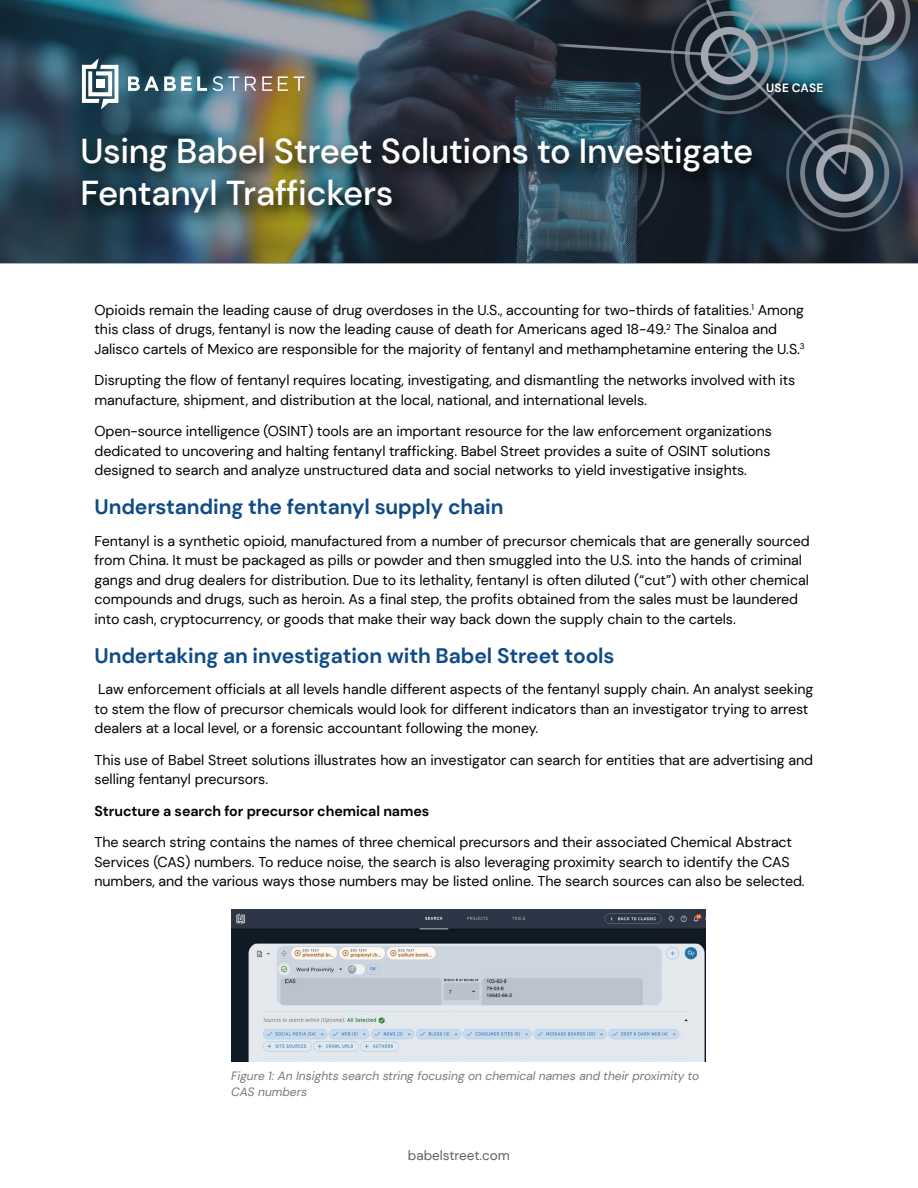
<style>
.page{position:relative;width:918px;height:1188px;background:#fff}
.page>*{position:absolute;margin:0;border:0;box-sizing:border-box;transform-origin:0 0}
.t1{font:500 34.5px/42px "DM Sans";letter-spacing:-.01em;color:#fff}
.t2{font:700 21px "DM Sans";letter-spacing:-.005em;color:#0f4c87}
.t3{font:14.25px/19.5px "DM Sans";letter-spacing:-.005em;color:#000}
.t4{font:700 14.25px "DM Sans";letter-spacing:-.005em;color:#000}
.t5{font:13.5px "DM Sans";color:#606060}
.t6{font:italic 12px/16.5px "DM Sans";color:#77787b}
.t7{font:700 12px "DM Sans";letter-spacing:.025em;color:#fff}
</style>
<div class="page">
<img style="left:0;top:0;width:918px;height:264px">
<div style="left:75px;top:131px;width:697px;height:102px;background:#000;opacity:.9"></div>
<svg style="left:128px;top:76px;width:79px;height:15px"></svg>
<svg style="left:213px;top:76px;width:26px;height:15px"></svg>
<svg style="left:245px;top:76px;width:11px;height:15px"></svg>
<svg style="left:262px;top:76px;width:10px;height:15px"></svg>
<svg style="left:278px;top:76px;width:10px;height:15px"></svg>
<svg style="left:294px;top:76px;width:10px;height:15px"></svg>
<svg style="left:82px;top:58px;width:36px;height:52px"></svg>
<div style="left:96px;top:80px;width:8px;height:8px;background:#fff"></div>
<img style="left:231px;top:910px;width:474px;height:152px">
<p class="t7" style="left:766px;top:80px;width:59px">USE CASE</p>
<h1 class="t1" style="left:80px;top:130px;width:674px">Using Babel Street Solutions to Investigate<br>Fentanyl Traffickers</h1>
<p class="t3" style="left:94px;top:300px;width:712px">Opioids remain the leading cause of drug overdoses in the U.S., accounting for two-thirds of fatalities.<sup>1</sup> Among this class of drugs, fentanyl is now the leading cause of death for Americans aged 18-49.<sup>2</sup> The Sinaloa and<br>Jalisco cartels of Mexico are responsible for the majority of fentanyl and methamphetamine entering the U.S.<sup>3</sup></p>
<p class="t3" style="left:94px;top:371px;width:702px">Disrupting the flow of fentanyl requires locating, investigating, and dismantling the networks involved with its manufacture, shipment, and distribution at the local, national, and international levels.</p>
<p class="t3" style="left:94px;top:422px;width:679px;text-align:justify">Open-source intelligence (OSINT) tools are an important resource for the law enforcement organizations dedicated to uncovering and halting fentanyl trafficking. Babel Street provides a suite of OSINT solutions designed to search and analyze unstructured data and social networks to yield investigative insights.</p>
<h2 class="t2" style="left:95px;top:494px;width:411px">Understanding the fentanyl supply chain</h2>
<p class="t3" style="left:95px;top:531px;width:717px">Fentanyl is a synthetic opioid, manufactured from a number of precursor chemicals that are generally sourced from China. It must be packaged as pills or powder and then smuggled into the U.S. into the hands of criminal gangs and drug dealers for distribution. Due to its lethality, fentanyl is often diluted (“cut”) with other chemical compounds and drugs, such as heroin. As a final step, the profits obtained from the sales must be laundered into cash, cryptocurrency, or goods that make their way back down the supply chain to the cartels.</p>
<h2 class="t2" style="left:95px;top:643px;width:522px">Undertaking an investigation with Babel Street tools</h2>
<p class="t3" style="left:95px;top:680px;width:720px">Law enforcement officials at all levels handle different aspects of the fentanyl supply chain. An analyst seeking to stem the flow of precursor chemicals would look for different indicators than an investigator trying to arrest dealers at a local level, or a forensic accountant following the money.</p>
<p class="t3" style="left:95px;top:750px;width:720px">This use of Babel Street solutions illustrates how an investigator can search for entities that are advertising and selling fentanyl precursors.</p>
<p class="t4" style="left:95px;top:802px;width:336px">Structure a search for precursor chemical names</p>
<p class="t3" style="left:95px;top:833px;width:712px">The search string contains the names of three chemical precursors and their associated Chemical Abstract<br>Services (CAS) numbers. To reduce noise, the search is also leveraging proximity search to identify the CAS numbers, and the various ways those numbers may be listed online. The search sources can also be selected.</p>
<p class="t6" style="left:231px;top:1067px;width:470px">Figure 1: An Insights search string focusing on chemical names and their proximity to<br>CAS numbers</p>
<p class="t5" style="left:408px;top:1147px;width:104px">babelstreet.com</p>
</div>
